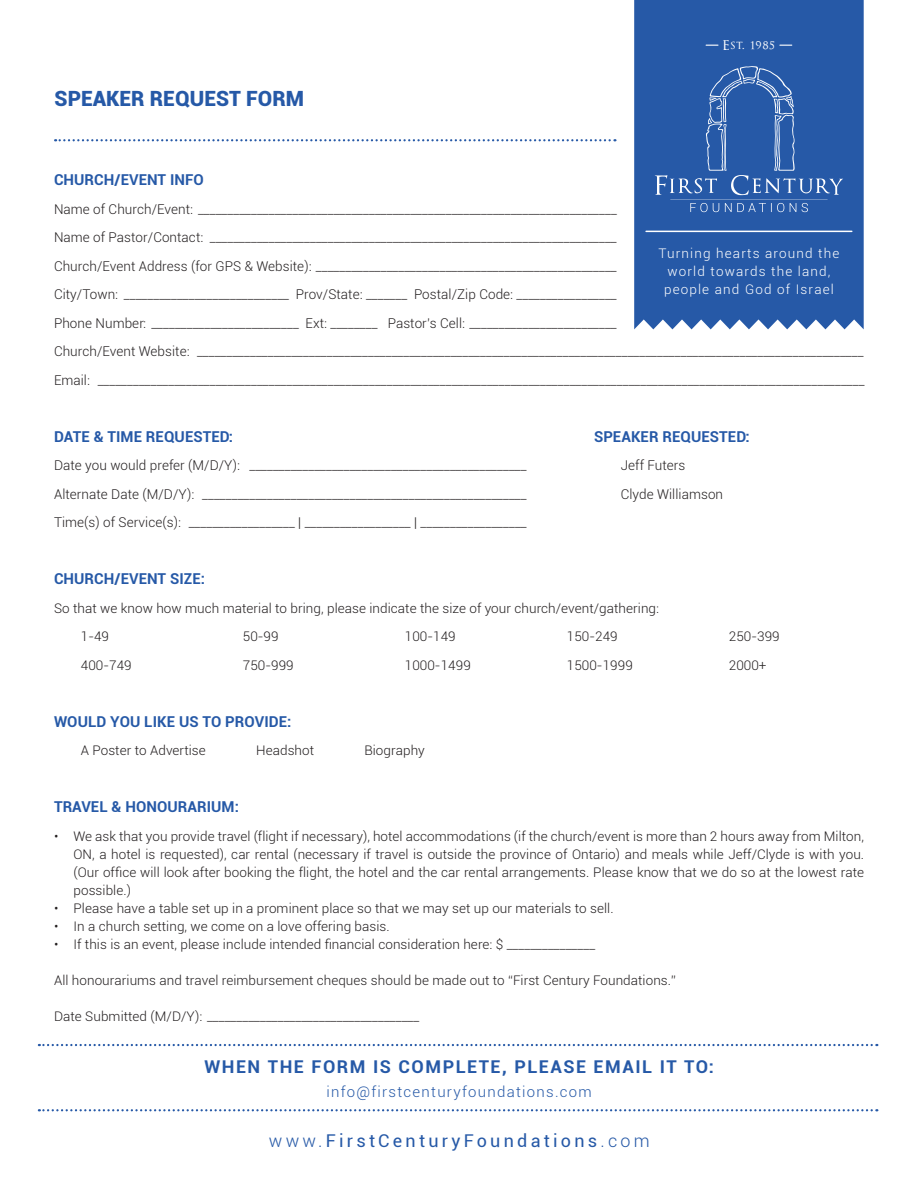
<style>
.page{position:relative;width:918px;height:1188px;background:#fff}
.page>*{position:absolute;margin:0;border:0;box-sizing:border-box;transform-origin:0 0}
.t1{font:900 21px "Roboto";color:#2659a7}
.t2{font:700 17.7px "Roboto";letter-spacing:.085em;color:#2659a7}
.t3{font:17.7px "Roboto";letter-spacing:.18em;color:#2659a7}
.t4{font:700 15px "Roboto";letter-spacing:.005em;color:#2659a7}
.t5{font:300 14.7px "Roboto";letter-spacing:.085em;color:#2659a7}
.t6{font:300 13.5px "Roboto";letter-spacing:.005em;color:#231f20}
.t7{font:300 13.2px/18px "Roboto";letter-spacing:.005em;color:#231f20;text-align:justify}
.t8{font:300 13.2px/18px "Roboto";letter-spacing:.085em;color:#fff;text-align:center}
.t9{font:13.2px "Optimus Princeps";letter-spacing:.08em;color:#fff}
.s1{font-size:13.5px}
.s2{font-size:13.2px}
.s3{font-weight:300}
</style>
<div class="page">
<div style="left:634px;top:0;width:230px;height:329px;background:#2659a7"></div>
<svg style="left:655px;top:66px;width:188px;height:146px;background:#3564ad"></svg>
<hr style="left:646px;top:231px;width:206px;height:1px;background:#fff">
<svg style="left:706px;top:45px;width:12px;height:1px"></svg>
<svg style="left:780px;top:45px;width:12px;height:1px"></svg>
<svg style="left:39px;top:1044px;width:838px;height:2px"></svg>
<svg style="left:39px;top:1109px;width:838px;height:2px"></svg>
<svg style="left:55px;top:139px;width:560px;height:2px"></svg>
<p class="t1" style="left:55px;top:83px;width:251px">SPEAKER REQUEST FORM</p>
<p class="t9" style="left:723px;top:38px;width:53px">Est. 1985</p>
<p class="t4" style="left:54px;top:169px;width:151px">CHURCH/EVENT INFO</p>
<p class="t6" style="left:54px;top:200px;width:564px">Name of Church/Event: _______________________________________________________________________</p>
<p class="t6" style="left:54px;top:228px;width:564px">Name of Pastor/Contact: _____________________________________________________________________</p>
<p class="t6" style="left:54px;top:257px;width:564px">Church/Event Address (for GPS &amp; Website): ___________________________________________________</p>
<p class="t6" style="left:54px;top:285px;width:564px">City/Town: ____________________________ Prov/State: _______ Postal/Zip Code: _________________</p>
<p class="t6" style="left:54px;top:314px;width:564px">Phone Number: _________________________ Ext: ________ Pastor’s Cell: _________________________</p>
<p class="t6" style="left:54px;top:342px;width:811px">Church/Event Website: _________________________________________________________________________________________________________________</p>
<p class="t6" style="left:54px;top:371px;width:812px">Email: __________________________________________________________________________________________________________________________________</p>
<p class="t8" style="left:659px;top:244px;width:182px">Turning hearts around the world towards the land, people and God of Israel</p>
<p class="t4" style="left:54px;top:426px;width:181px">DATE &amp; TIME REQUESTED:</p>
<p class="t4" style="left:594px;top:426px;width:157px">SPEAKER REQUESTED:</p>
<p class="t6" style="left:54px;top:456px;width:474px">Date you would prefer (M/D/Y): _______________________________________________</p>
<p class="t6" style="left:621px;top:456px;width:66px">Jeff Futers</p>
<p class="t6" style="left:54px;top:485px;width:474px">Alternate Date (M/D/Y): _______________________________________________________</p>
<p class="t6" style="left:621px;top:485px;width:104px">Clyde Williamson</p>
<p class="t6" style="left:54px;top:513px;width:474px">Time(s) of Service(s): __________________ | __________________ | __________________</p>
<p class="t4" style="left:54px;top:568px;width:153px">CHURCH/EVENT SIZE:</p>
<p class="t7" style="left:54px;top:599px;width:607px">So that we know how much material to bring, please indicate the size of your church/event/gathering:</p>
<p class="t7" style="left:81px;top:627px;width:30px">1-49</p>
<p class="t7" style="left:243px;top:627px;width:37px">50-99</p>
<p class="t7" style="left:405px;top:627px;width:52px">100-149</p>
<p class="t7" style="left:567px;top:627px;width:52px">150-249</p>
<p class="t7" style="left:729px;top:627px;width:52px">250-399</p>
<p class="t7" style="left:81px;top:656px;width:52px">400-749</p>
<p class="t7" style="left:243px;top:656px;width:52px">750-999</p>
<p class="t7" style="left:405px;top:656px;width:68px">1000-1499</p>
<p class="t7" style="left:567px;top:656px;width:68px">1500-1999</p>
<p class="t7" style="left:729px;top:656px;width:39px">2000+</p>
<p class="t4" style="left:54px;top:711px;width:239px">WOULD YOU LIKE US TO PROVIDE:</p>
<p class="t7" style="left:81px;top:741px;width:127px">A Poster to Advertise</p>
<p class="t7" style="left:256px;top:741px;width:59px">Headshot</p>
<p class="t7" style="left:364px;top:741px;width:62px">Biography</p>
<p class="t4" style="left:54px;top:796px;width:186px">TRAVEL &amp; HONOURARIUM:</p>
<p class="t7" style="left:74px;top:827px;width:792px;text-indent:-20px">• We ask that you provide travel (flight if necessary), hotel accommodations (if the church/event is more than 2 hours away from Milton, ON, a hotel is requested), car rental (necessary if travel is outside the province of Ontario) and meals while Jeff/Clyde is with you. (Our office will look after booking the flight, the hotel and the car rental arrangements. Please know that we do so at the lowest rate possible.)</p>
<p class="t7" style="left:54px;top:899px;width:561px">• Please have a table set up in a prominent place so that we may set up our materials to sell.</p>
<p class="t7" style="left:54px;top:917px;width:337px">• In a church setting, we come on a love offering basis.</p>
<p class="t7" style="left:54px;top:935px;width:543px">• If this is an event, please include intended financial consideration here: $ <span class="s1">_______________</span></p>
<p class="t7" style="left:54px;top:971px;width:623px">All honourariums and travel reimbursement cheques should be made out to “First Century Foundations.”</p>
<p class="t6" style="left:54px;top:1007px;width:367px"><span class="s2">Date Submitted (M/D/Y):</span> ____________________________________</p>
<p class="t2" style="left:204px;top:1054px;width:511px">WHEN THE FORM IS COMPLETE, PLEASE EMAIL IT TO:</p>
<p class="t5" style="left:326px;top:1082px;width:267px">info@firstcenturyfoundations.com</p>
<p class="t3" style="left:269px;top:1128px;width:382px"><span class="s3">www.</span>FirstCenturyFoundations<span class="s3">.com</span></p>
</div>
